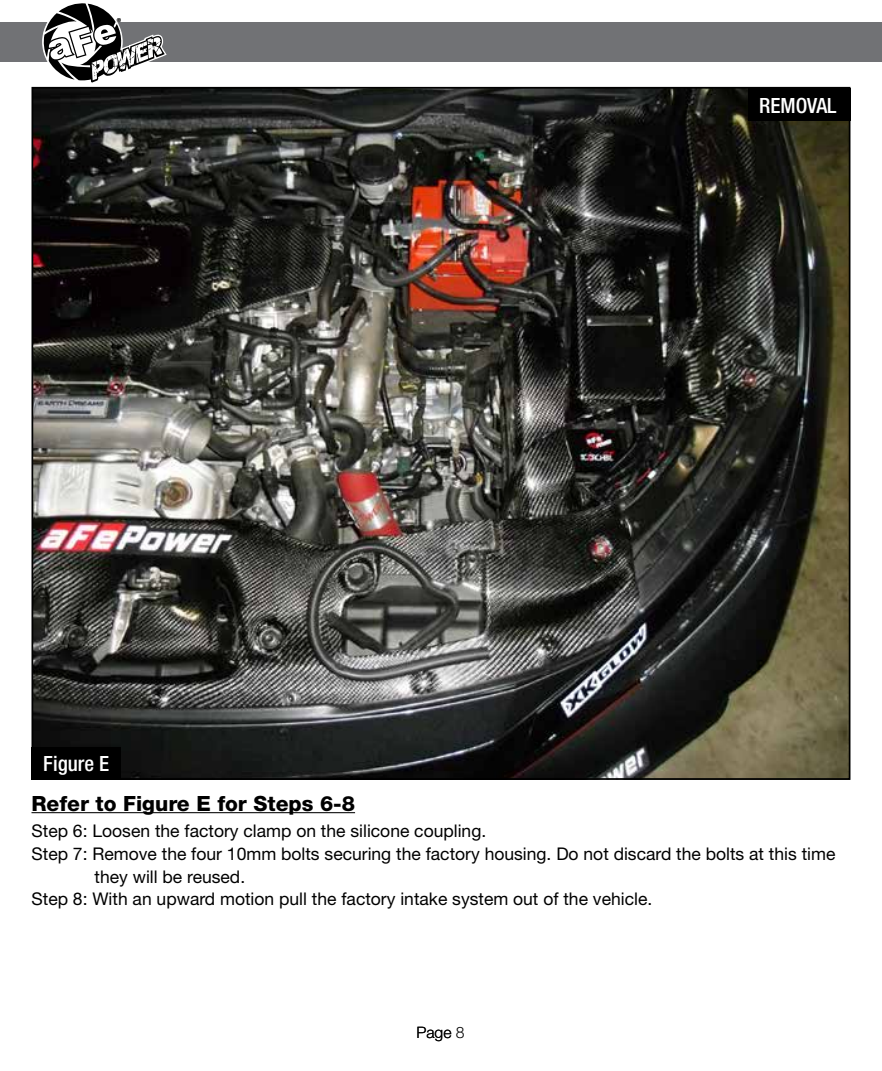
<style>
.page{position:relative;width:882px;height:1071px;background:#fff}
.page>*{position:absolute;margin:0;border:0;box-sizing:border-box;transform-origin:0 0}
.t1{font:800 21px "Helvetica Neue";color:#000}
.t2{font:500 condensed 21px "Helvetica Neue";color:#fff}
.t3{font:17.5px "Helvetica Neue";color:#000}
.t4{font:300 15.75px "Helvetica Neue";color:#000}
.t5{font:8.75px "Myriad";color:#000}
</style>
<div class="page">
<img style="left:35px;top:90px;width:812px;height:687px">
<div style="left:0;top:23px;width:882px;height:39px;background:#717275"></div>
<svg style="left:43px;top:3px;width:124px;height:80px"></svg>
<hr style="left:32px;top:812px;width:323px;height:1px;background:#000">
<div style="left:32px;top:747px;width:89px;height:33px;background:#000"></div>
<div style="left:748px;top:88px;width:102px;height:33px;background:#000"></div>
<p class="t5" style="left:117px;top:17px;width:6px">®</p>
<p class="t2" style="left:43px;top:751px;width:67px">Figure E</p>
<p class="t2" style="left:759px;top:93px;width:79px">REMOVAL</p>
<p class="t1" style="left:32px;top:791px;width:325px">Refer to Figure E for Steps 6-8</p>
<p class="t3" style="left:32px;top:820px;width:456px">Step 6: Loosen the factory clamp on the silicone coupling.</p>
<p class="t3" style="left:32px;top:843px;width:805px">Step 7: Remove the four 10mm bolts securing the factory housing. Do not discard the bolts at this time</p>
<p class="t3" style="left:94px;top:866px;width:152px">they will be reused.</p>
<p class="t3" style="left:32px;top:889px;width:622px">Step 8: With an upward motion pull the factory intake system out of the vehicle.</p>
<p class="t4" style="left:416px;top:1023px;width:50px">Page 8</p>
</div>
